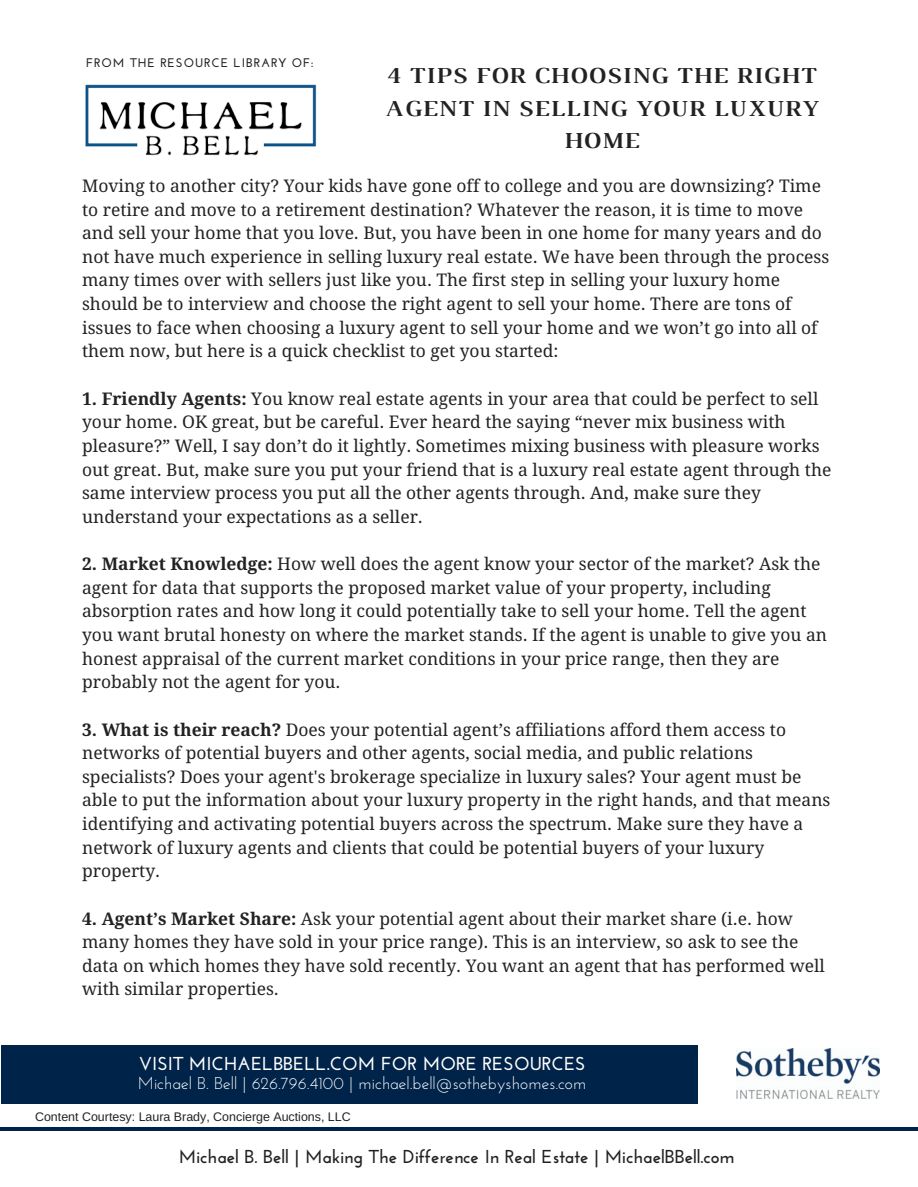
<style>
.page{position:relative;width:918px;height:1187px;background:#fff}
.page>*{position:absolute;margin:0;border:0;box-sizing:border-box;transform-origin:0 0}
.t1{font:700 23.4px/32.7px "Luthier";letter-spacing:.05em;color:#222;text-align:center}
.t2{font:700 18.75px "Josefin Sans";color:#222}
.t3{font:700 18.75px "Josefin Sans";color:#fff}
.t4{font:17.4px/23.7px "Droid Serif";color:#222}
.t5{font:17.1px "Josefin Sans";color:#fff}
.t6{font:12.45px "Arimo";color:#222}
.t7{font:700 12.45px "Josefin Sans";letter-spacing:.07em;color:#222}
.s1{font-weight:700}
</style>
<div class="page">
<hr style="left:0;top:1127px;width:918px;height:3px;background:#002349">
<img style="left:737px;top:1048px;width:143px;height:50px">
<img style="left:85px;top:84px;width:232px;height:72px">
<div style="left:1px;top:1045px;width:697px;height:58px;background:#002349"></div>
<p class="t7" style="left:86px;top:58px;width:229px">FROM THE RESOURCE LIBRARY OF:</p>
<h1 class="t1" style="left:385px;top:61px;width:433px">4 TIPS FOR CHOOSING THE RIGHT<br>AGENT IN SELLING YOUR LUXURY<br>HOME</h1>
<p class="t4" style="left:82px;top:174px;width:749px">Moving to another city? Your kids have gone off to college and you are downsizing? Time to retire and move to a retirement destination? Whatever the reason, it is time to move and sell your home that you love. But, you have been in one home for many years and do not have much experience in selling luxury real estate. We have been through the process many times over with sellers just like you. The first step in selling your luxury home should be to interview and choose the right agent to sell your home. There are tons of issues to face when choosing a luxury agent to sell your home and we won’t go into all of them now, but here is a quick checklist to get you started:</p>
<p class="t4" style="left:82px;top:387px;width:751px"><span class="s1">1. Friendly Agents:</span> You know real estate agents in your area that could be perfect to sell your home. OK great, but be careful. Ever heard the saying “never mix business with pleasure?” Well, I say don’t do it lightly. Sometimes mixing business with pleasure works out great. But, make sure you put your friend that is a luxury real estate agent through the same interview process you put all the other agents through. And, make sure they understand your expectations as a seller.</p>
<p class="t4" style="left:82px;top:552px;width:746px"><span class="s1">2. Market Knowledge:</span> How well does the agent know your sector of the market? Ask the agent for data that supports the proposed market value of your property, including absorption rates and how long it could potentially take to sell your home. Tell the agent you want brutal honesty on where the market stands. If the agent is unable to give you an honest appraisal of the current market conditions in your price range, then they are probably not the agent for you.</p>
<p class="t4" style="left:82px;top:717px;width:750px"><span class="s1">3. What is their reach?</span> Does your potential agent’s affiliations afford them access to networks of potential buyers and other agents, social media, and public relations specialists? Does your agent's brokerage specialize in luxury sales? Your agent must be able to put the information about your luxury property in the right hands, and that means identifying and activating potential buyers across the spectrum. Make sure they have a network of luxury agents and clients that could be potential buyers of your luxury property.</p>
<p class="t4" style="left:82px;top:906px;width:744px"><span class="s1">4. Agent’s Market Share:</span> Ask your potential agent about their market share (i.e. how many homes they have sold in your price range). This is an interview, so ask to see the data on which homes they have sold recently. You want an agent that has performed well with similar properties.</p>
<p class="t3" style="left:139px;top:1056px;width:449px">VISIT MICHAELBBELL.COM FOR MORE RESOURCES</p>
<p class="t5" style="left:138px;top:1075px;width:450px">Michael B. Bell | 626.796.4100 | michael.bell@sothebyshomes.com</p>
<p class="t6" style="left:35px;top:1109px;width:317px">Content Courtesy: Laura Brady, Concierge Auctions, LLC</p>
<p class="t2" style="left:179px;top:1148px;width:557px">Michael B. Bell | Making The Difference In Real Estate | MichaelBBell.com</p>
</div>
